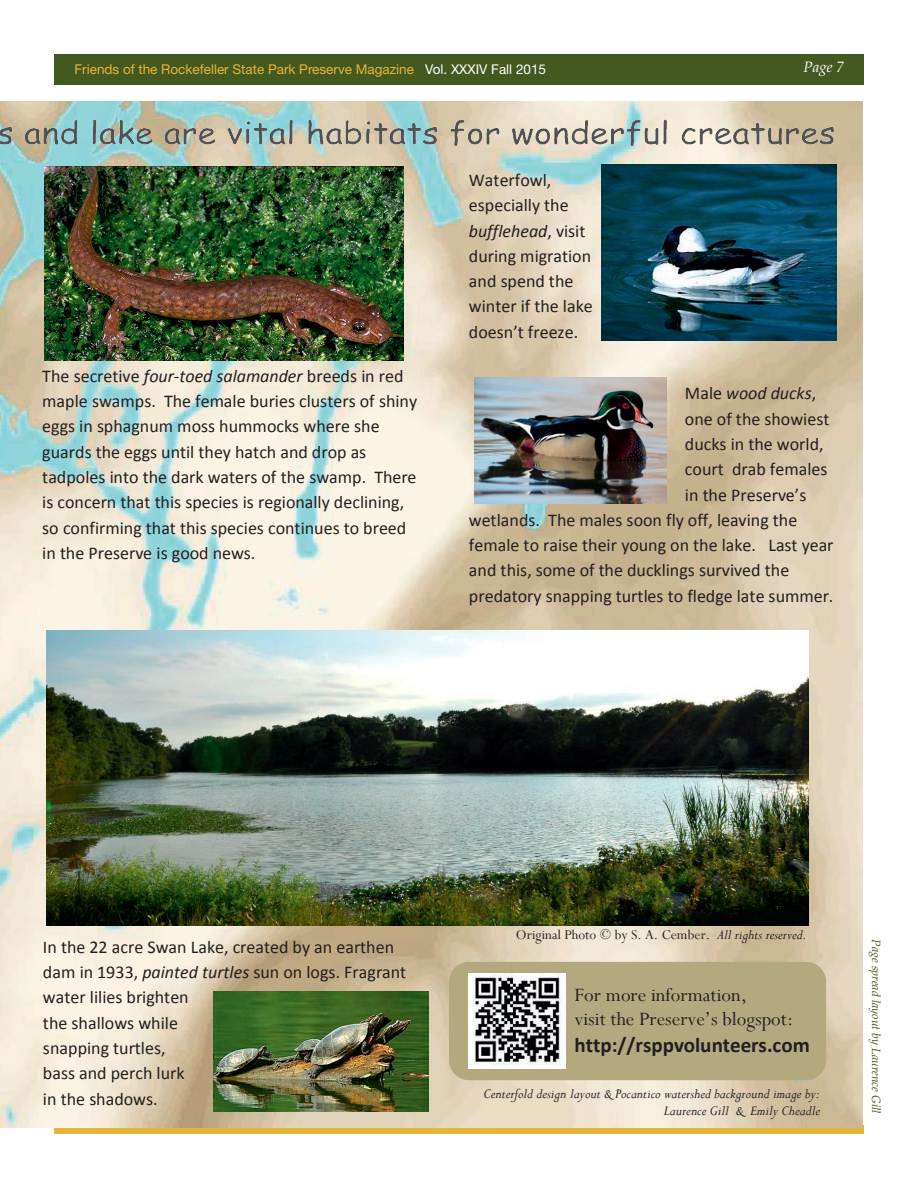
<style>
.page{position:relative;width:918px;height:1188px;background:#fff}
.page>*{position:absolute;margin:0;border:0;box-sizing:border-box;transform-origin:0 0}
.t1{font:21px/24.2px "Perpetua";color:#231f20}
.t2{font:700 21px "Calibri";color:#231f20}
.t3{font:18px/25.2px "Calibri";color:#231f20}
.t4{font:italic 18px "Calibri";letter-spacing:-.005em;color:#231f20}
.t5{font:italic 15px/17px "Perpetua";color:#231f20;text-align:right}
.t6{font:15px "Perpetua";color:#231f20}
.t7{font:italic 15px "Palatino";color:#fff}
.t8{font:13.5px "Helvetica Neue";color:#e5b53a}
.Photographer_referen{font:italic 12px "Palatino";color:#44591f}
.s1{color:#fff}
.s2{font-style:italic}
.s3{font-style:normal}
</style>
<div class="page">
<div style="left:54px;top:54px;width:810px;height:30px;background:#44591f"></div>
<div style="left:54px;top:1125px;width:810px;height:9px;background:#e5b53a"></div>
<img style="left:0;top:102px;width:862px;height:1026px">
<img style="left:44px;top:166px;width:359px;height:194px">
<img style="left:602px;top:164px;width:235px;height:177px">
<img style="left:214px;top:991px;width:214px;height:121px">
<img style="left:475px;top:378px;width:192px;height:125px">
<img style="left:46px;top:630px;width:762px;height:295px">
<img style="left:0;top:120px;width:844px;height:29px">
<div style="left:449px;top:962px;width:377px;height:118px;background:#b3a97f;border-radius:20px"></div>
<img style="left:468px;top:974px;width:97px;height:95px">
<p class="t8" style="left:75px;top:61px;width:473px">Friends of the Rockefeller State Park Preserve Magazine <span class="s1">Vol. XXXIV Fall 2015</span></p>
<p class="t7" style="left:804px;top:59px;width:42px">Page 7</p>
<p class="t3" style="left:42px;top:363px;width:376px">The secretive <span class="s2">four-toed salamander</span> breeds in red maple swamps. The female buries clusters of shiny eggs in sphagnum moss hummocks where she guards the eggs until they hatch and drop as tadpoles into the dark waters of the swamp. There is concern that this species is regionally declining, so confirming that this species continues to breed in the Preserve is good news.</p>
<p class="t3" style="left:469px;top:168px;width:125px">Waterfowl, especially the <span class="s2">bufflehead</span>, visit during migration and spend the winter if the lake doesn’t freeze.</p>
<p class="t4" style="left:685px;top:381px;width:133px"><span class="s3">Male</span> wood ducks<span class="s3">,</span></p>
<p class="t3" style="left:685px;top:406px;width:146px">one of the showiest</p>
<p class="t3" style="left:685px;top:432px;width:140px">ducks in the world,</p>
<p class="t3" style="left:685px;top:457px;width:144px">court drab females</p>
<p class="t3" style="left:685px;top:482px;width:123px">in the Preserve’s</p>
<p class="t3" style="left:469px;top:507px;width:330px">wetlands. The males soon fly off, leaving the</p>
<p class="t3" style="left:469px;top:533px;width:366px">female to raise their young on the lake. Last year</p>
<p class="t3" style="left:469px;top:558px;width:322px">and this, some of the ducklings survived the</p>
<p class="t3" style="left:469px;top:583px;width:366px">predatory snapping turtles to fledge late summer.</p>
<p class="t3" style="left:43px;top:934px;width:365px">In the 22 acre Swan Lake, created by an earthen dam in 1933, <span class="s2">painted turtles</span> sun on logs. Fragrant water lilies brighten<br>the shallows while<br>snapping turtles,<br>bass and perch lurk<br>in the shadows.</p>
<p class="t6" style="left:516px;top:925px;width:292px">Original Photo © by S. A. Cember. <span class="s2">All rights reserved.</span></p>
<p class="t1" style="left:575px;top:982px;width:220px">For more information,<br>visit the Preserve’s blogspot:</p>
<p class="t2" style="left:575px;top:1032px;width:237px">http://rsppvolunteers.com</p>
<p class="t5" style="left:484px;top:1085px;width:338px">Centerfold design layout &amp; Pocantico watershed background image by:<br>Laurence Gill &amp; Emily Cheadle</p>
<p class="Photographer_referen" style="left:883px;top:939px;width:176px;rotate:90deg">Page spread layout by Laurence Gill</p>
</div>
